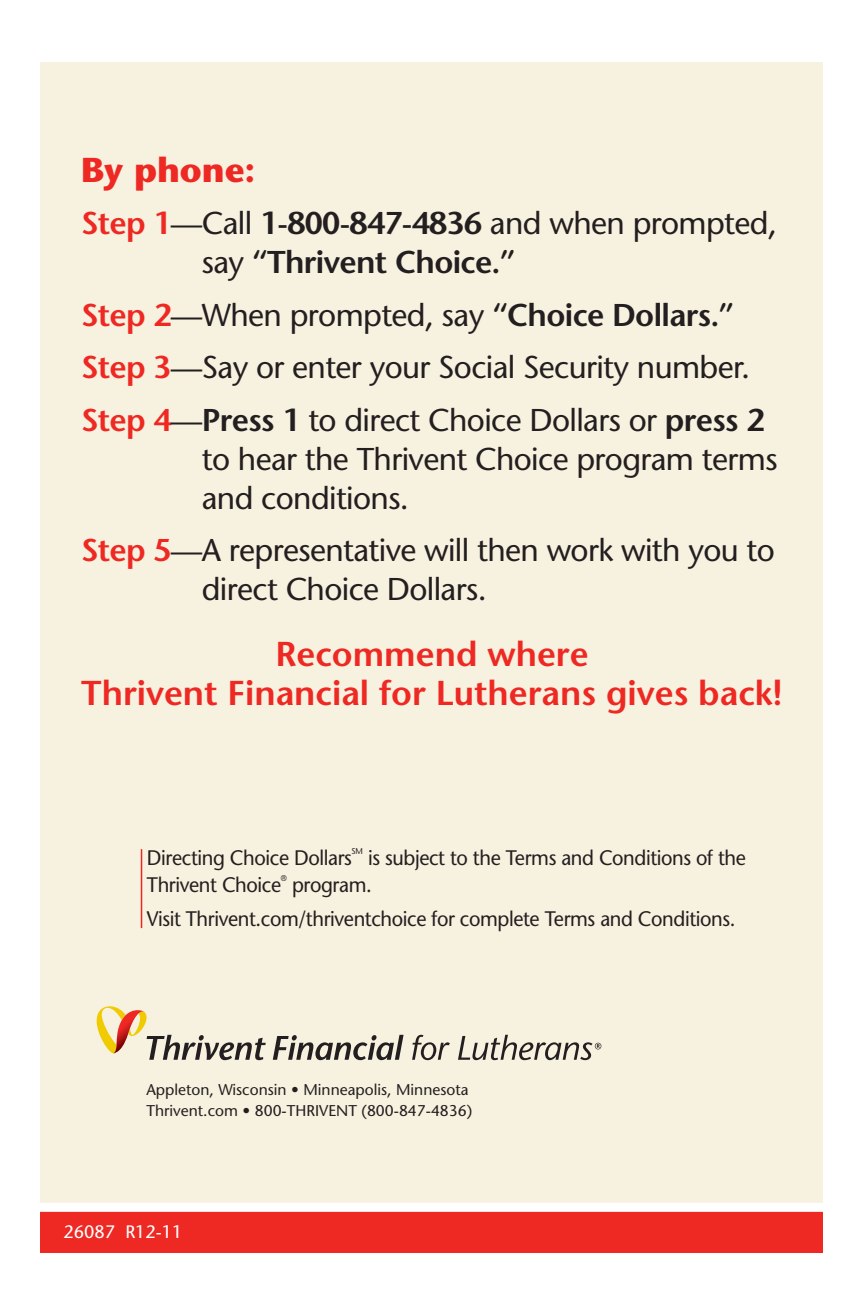
<style>
.page{position:relative;width:864px;height:1296px;background:#fff}
.page>*{position:absolute;margin:0;border:0;box-sizing:border-box;transform-origin:0 0}
.t1{font:600 34.5px/39px "Stone Sans";color:#ee2823;text-align:center}
.t2{font:700 34.5px "Stone Sans";color:#ee2823}
.t3{font:31.5px/39px "Stone Sans";letter-spacing:-.02em;color:#231f20}
.t4{font:600 31.5px/39px "Stone Sans";letter-spacing:-.02em;color:#231f20}
.Text{font:21px "Stone Sans";letter-spacing:-.02em;color:#231f20;scale:.95 1}
.t5{font:18px "Stone Sans";color:#fff}
.t6{font:15.6px/20.7px "Stone Sans";color:#231f20}
.Text-2{font:8.4px "Stone Sans";color:#231f20;scale:.95 1}
.s1{color:#ee2823}
.s2{font-weight:400}
.s3{font-weight:600;color:#ee2823}
.s4{font-weight:600}
</style>
<div class="page">
<div style="left:40px;top:62px;width:784px;height:1146px;background:#f7f1df"></div>
<div style="left:40px;top:1210px;width:784px;height:43px;background:#ee2823"></div>
<svg style="left:273px;top:1035px;width:131px;height:25px"></svg>
<svg style="left:412px;top:1035px;width:38px;height:25px"></svg>
<svg style="left:458px;top:1035px;width:143px;height:25px"></svg>
<svg style="left:97px;top:1006px;width:169px;height:54px"></svg>
<hr style="left:141px;top:849px;width:1px;height:79px;background:#ee2823">
<div style="left:36px;top:1203px;width:798px;height:9px;background:#fff"></div>
<p class="t2" style="left:81px;top:149px;width:176px">By phone:</p>
<p class="t4" style="left:202px;top:204px;width:577px;text-indent:-121px"><span class="s1">Step 1</span><span class="s2">—Call</span> 1-800-847-4836 <span class="s2">and when prompted, say</span> “Thrivent Choice.”</p>
<p class="t3" style="left:81px;top:295px;width:655px"><span class="s3">Step 2</span>—When prompted, say <span class="s4">“Choice Dollars.”</span></p>
<p class="t3" style="left:81px;top:348px;width:671px"><span class="s3">Step 3</span>—Say or enter your Social Security number.</p>
<p class="t3" style="left:202px;top:400px;width:577px;text-indent:-121px"><span class="s3">Step 4</span>—<span class="s4">Press 1</span> to direct Choice Dollars or <span class="s4">press 2 </span>to hear the Thrivent Choice program terms and conditions.</p>
<p class="t3" style="left:202px;top:531px;width:574px;text-indent:-121px"><span class="s3">Step 5</span>—A representative will then work with you to direct Choice Dollars.</p>
<p class="t1" style="left:81px;top:635px;width:703px">Recommend where<br>Thrivent Financial for Lutherans gives back!</p>
<p class="Text" style="left:147px;top:845px;width:217px">Directing Choice Dollars</p>
<p class="Text-2" style="left:352px;top:846px;width:13px">SM</p>
<p class="Text" style="left:368px;top:845px;width:399px">is subject to the Terms and Conditions of the</p>
<p class="Text" style="left:147px;top:872px;width:143px">Thrivent Choice</p>
<p class="Text-2" style="left:281px;top:873px;width:8px">®</p>
<p class="Text" style="left:292px;top:872px;width:86px">program.</p>
<p class="Text" style="left:147px;top:906px;width:621px">Visit Thrivent.com/thriventchoice for complete Terms and Conditions.</p>
<p class="t6" style="left:146px;top:1079px;width:327px">Appleton, Wisconsin • Minneapolis, Minnesota<br>Thrivent.com • 800-THRIVENT (800-847-4836)</p>
<p class="t5" style="left:64px;top:1221px;width:120px">26087 R12-11</p>
</div>
